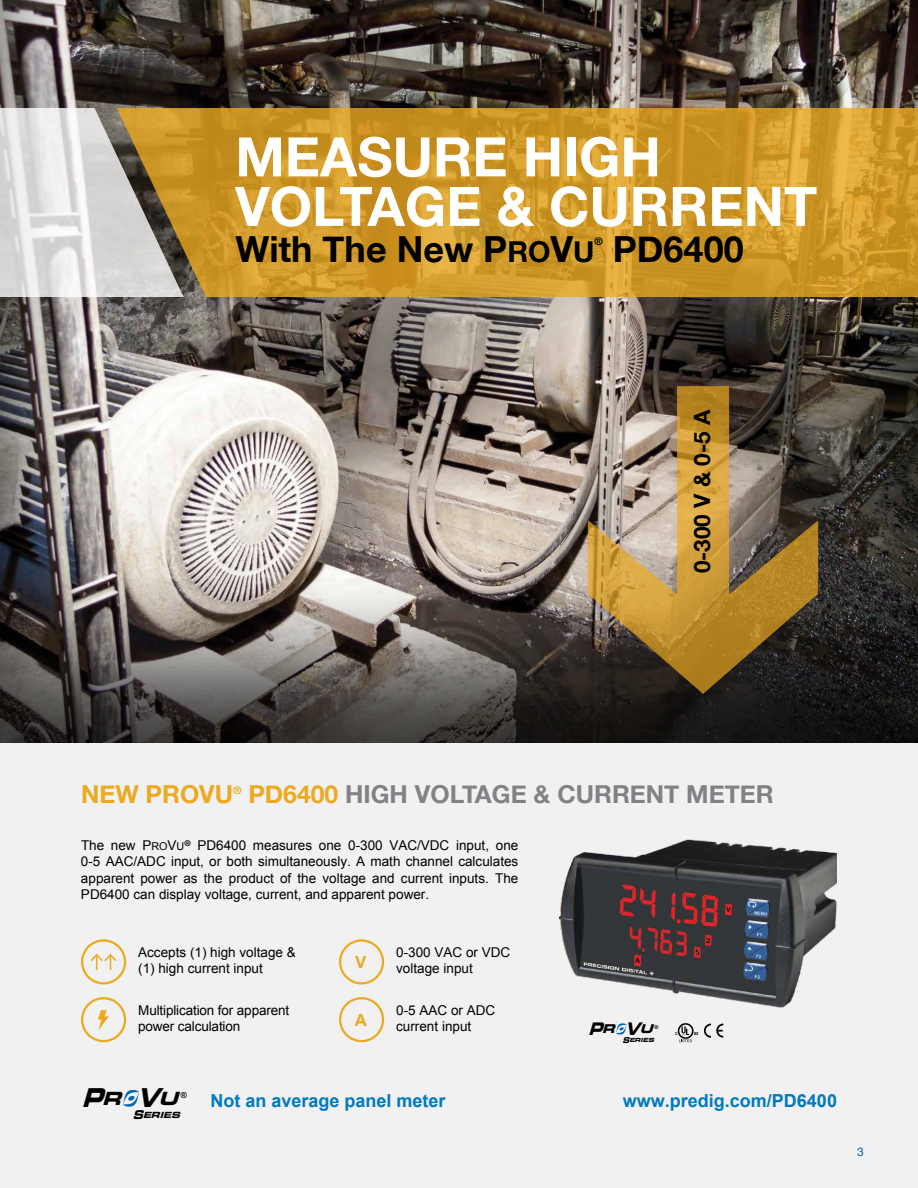
<style>
.page{position:relative;width:918px;height:1188px;background:#fff}
.page>*{position:absolute;margin:0;border:0;box-sizing:border-box;transform-origin:0 0}
.t1{font:700 54.45px/49.5px "Helvetica Neue";color:#fff}
.t2{font:700 36px "Helvetica Neue";color:#000}
.t3{font:italic 26.1px "Eurostile LT Std Bold Ex 2";color:#000;scale:.8 1}
.t4{font:700 24.75px "Helvetica Neue";color:#808285}
.t5{font:700 24.75px "Helvetica Neue";color:#ecaa20}
.t6{font:700 22.5px "Helvetica Neue";color:#000}
.t7{font:700 18px "Arial";color:#0079c1}
.t8{font:italic 17.4px "Eurostile LT Std Bold Ex 2";color:#000;scale:.8 1}
.t9{font:700 16.8px "Arial";color:#ecaa20}
.t10{font:13.5px/16.2px "Arial";color:#000}
.t11{font:12px "Helvetica Neue";color:#0067b1}
.t12{font:700 10.5px "Helvetica Neue";color:#000}
.t13{font:700 10.5px "Helvetica Neue";color:#ecaa20}
.t14{font:italic 8.55px "Eurostile LT Std Bold Ex 2";color:#000}
.t15{font:700 8.4px "Arial";color:#000}
.t16{font:italic 5.7px "Eurostile LT Std Bold Ex 2";color:#000}
.t17{font:700 5.55px "Arial";color:#000}
.s1{font-family:"Helvetica Neue Bold SC800";font-weight:400}
.s2{font-family:"Helvetica Neue Bold SC800";font-weight:400;font-size:28.8px}
.s3{color:#ecaa20}
.s4{font-family:"Arial MT SC800"}
.s5{font-family:"Arial MT SC800";font-size:10.8px}
.s6{font-size:18.15px}
.s7{font-size:12.15px}
.s8{font-size:8.1px}
</style>
<div class="page">
<div style="left:0;top:707px;width:918px;height:481px;background:#f1f1f2"></div>
<div style="left:0;top:0;width:918px;height:743px;background:#000;opacity:.75"></div>
<img style="left:559px;top:839px;width:278px;height:169px">
<svg style="left:704px;top:1023px;width:19px;height:15px"></svg>
<svg style="left:675px;top:1023px;width:23px;height:19px"></svg>
<svg style="left:184px;top:108px;width:734px;height:189px;background:#ce9828"></svg>
<svg style="left:0;top:108px;width:184px;height:189px"></svg>
<div style="left:81px;top:997px;width:45px;height:45px;border:2px solid #ecaa20;border-radius:50%"></div>
<svg style="left:98px;top:1010px;width:11px;height:20px"></svg>
<div style="left:339px;top:939px;width:45px;height:45px;border:2px solid #ecaa20;border-radius:50%"></div>
<div style="left:339px;top:997px;width:45px;height:45px;border:2px solid #ecaa20;border-radius:50%"></div>
<div style="left:81px;top:939px;width:45px;height:45px;border:2px solid #ecaa20;border-radius:50%"></div>
<svg style="left:90px;top:953px;width:27px;height:17px"></svg>
<svg style="left:588px;top:386px;width:230px;height:308px;background:#8d7448"></svg>
<svg style="left:616px;top:1023px;width:11px;height:12px"></svg>
<svg style="left:123px;top:1089px;width:16px;height:18px"></svg>
<h1 class="t1" style="left:235px;top:134px;width:583px">MEASURE HIGH<br>VOLTAGE &amp; CURRENT</h1>
<h2 class="t2" style="left:235px;top:221px;width:361px">With The New <span class="s1">P</span><span class="s2">RO</span><span class="s1">V</span><span class="s2">U</span></h2>
<p class="t12" style="left:595px;top:233px;width:10px">®</p>
<h2 class="t2" style="left:613px;top:221px;width:132px">PD6400</h2>
<h3 class="t6" style="left:685px;top:573px;width:165px;rotate:-90deg">0-300 V &amp; 0-5 A</h3>
<h3 class="t5" style="left:81px;top:774px;width:154px">NEW PROVU</h3>
<p class="t13" style="left:233px;top:782px;width:10px">®</p>
<h3 class="t4" style="left:248px;top:774px;width:527px"><span class="s3">PD6400</span> HIGH VOLTAGE &amp; CURRENT METER</h3>
<p class="t10" style="left:81px;top:837px;width:439px;text-align:justify">The new <span class="s4">P</span><span class="s5">RO</span><span class="s4">V</span><span class="s5">U</span><sup>®</sup> PD6400 measures one 0-300 VAC/VDC input, one 0-5 AAC/ADC input, or both simultaneously. A math channel calculates apparent power as the product of the voltage and current inputs. The PD6400 can display voltage, current, and apparent power.</p>
<p class="t10" style="left:138px;top:945px;width:159px">Accepts (1) high voltage &amp; (1) high current input</p>
<p class="t10" style="left:138px;top:1002px;width:153px">Multiplication for apparent power calculation</p>
<p class="t9" style="left:355px;top:951px;width:13px">V</p>
<p class="t10" style="left:396px;top:945px;width:116px">0-300 VAC or VDC voltage input</p>
<p class="t9" style="left:355px;top:1009px;width:14px">A</p>
<p class="t10" style="left:396px;top:1002px;width:101px">0-5 AAC or ADC current input</p>
<h3 class="t3" style="left:82px;top:1079px;width:131px">P<span class="s6">R</span> V<span class="s6">U</span></h3>
<p class="t14" style="left:133px;top:1109px;width:52px"><span class="s7">S</span>ERIES</p>
<p class="t15" style="left:181px;top:1090px;width:8px">®</p>
<h3 class="t7" style="left:210px;top:1089px;width:237px">Not an average panel meter</h3>
<p class="t8" style="left:588px;top:1016px;width:88px">P<span class="s7">R</span> V<span class="s7">U</span></p>
<p class="t16" style="left:623px;top:1036px;width:35px"><span class="s8">S</span>ERIES</p>
<p class="t17" style="left:655px;top:1023px;width:6px">®</p>
<h3 class="t7" style="left:623px;top:1089px;width:216px">www.predig.com/PD6400</h3>
<p class="t11" style="left:857px;top:1143px;width:8px">3</p>
</div>
